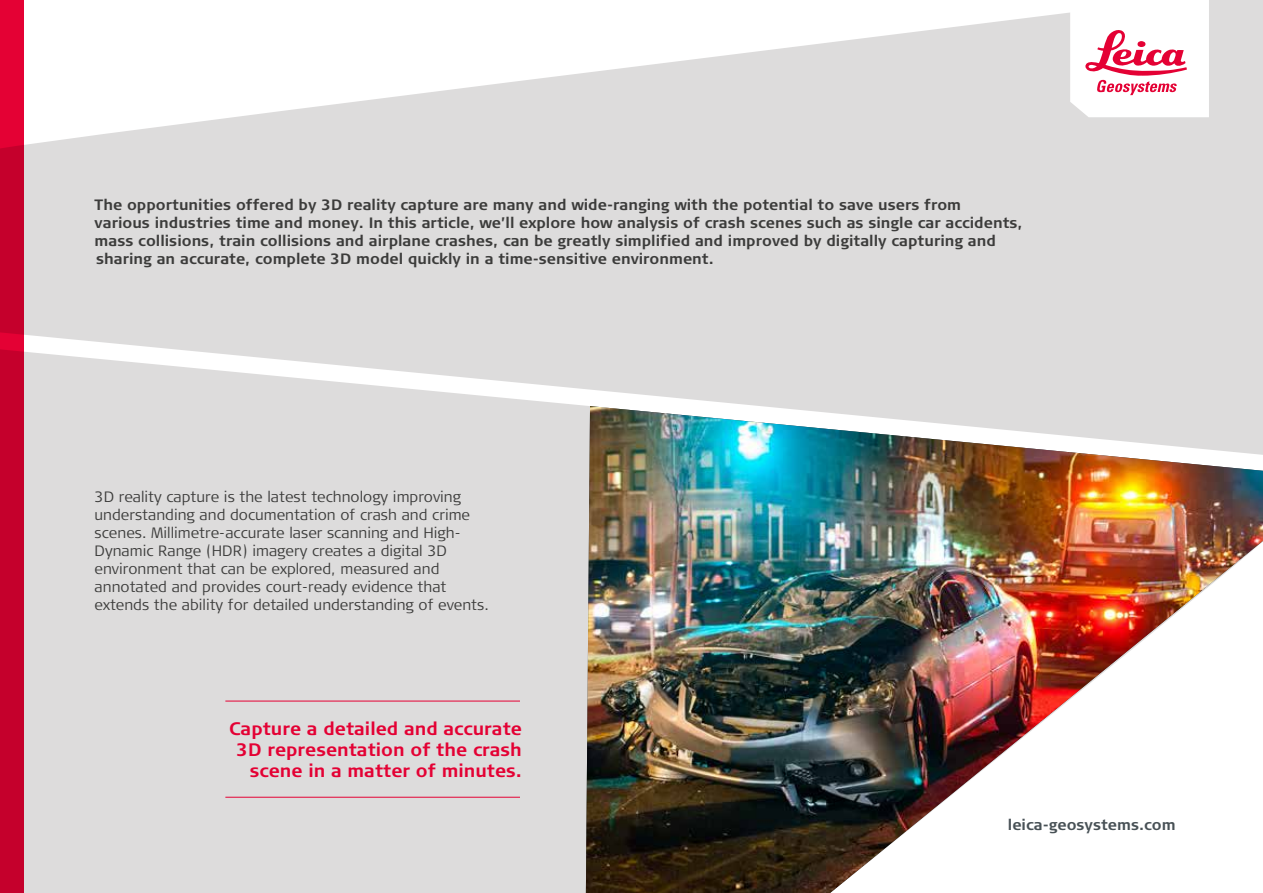
<style>
.page{position:relative;width:1263px;height:893px;background:#fff}
.page>*{position:absolute;margin:0;border:0;box-sizing:border-box;transform-origin:0 0}
.t1{font:700 18px/21px "Signa Column";color:#e40134;text-align:right}
.t2{font:700 15px/18px "Signa Column";color:#3c3c3b}
.t3{font:300 15px/18px "Signa Column";color:#3c3c3b}
.t4{font:700 15px "Signa Column";color:#485156}
</style>
<div class="page">
<svg style="left:24px;top:0;width:1239px;height:348px;fill:#dddcdc"></svg>
<div style="left:24px;top:348px;width:1239px;height:545px;background:#dddcdc"></div>
<svg style="left:0;top:0;width:24px;height:893px;background:#ca002d"></svg>
<hr style="left:225px;top:701px;width:295px;height:1px;background:#e40134">
<hr style="left:225px;top:797px;width:295px;height:1px;background:#e40134">
<img style="left:586px;top:406px;width:677px;height:487px">
<svg style="left:1070px;top:0;width:139px;height:117px"></svg>
<p class="t2" style="left:95px;top:196px;width:929px">The opportunities offered by 3D reality capture are many and wide-ranging with the potential to save users from<br>various industries time and money. In this article, we’ll explore how analysis of crash scenes such as single car accidents, mass collisions, train collisions and airplane crashes, can be greatly simplified and improved by digitally capturing and sharing an accurate, complete 3D model quickly in a time-sensitive environment.</p>
<p class="t3" style="left:95px;top:488px;width:396px">3D reality capture is the latest technology improving understanding and documentation of crash and crime scenes. Millimetre-accurate laser scanning and High-Dynamic Range (HDR) imagery creates a digital 3D environment that can be explored, measured and annotated and provides court-ready evidence that extends the ability for detailed understanding of events.</p>
<p class="t1" style="left:229px;top:719px;width:294px">Capture a detailed and accurate<br>3D representation of the crash scene in a matter of minutes.</p>
<p class="t4" style="left:1008px;top:815px;width:169px">leica-geosystems.com</p>
</div>
